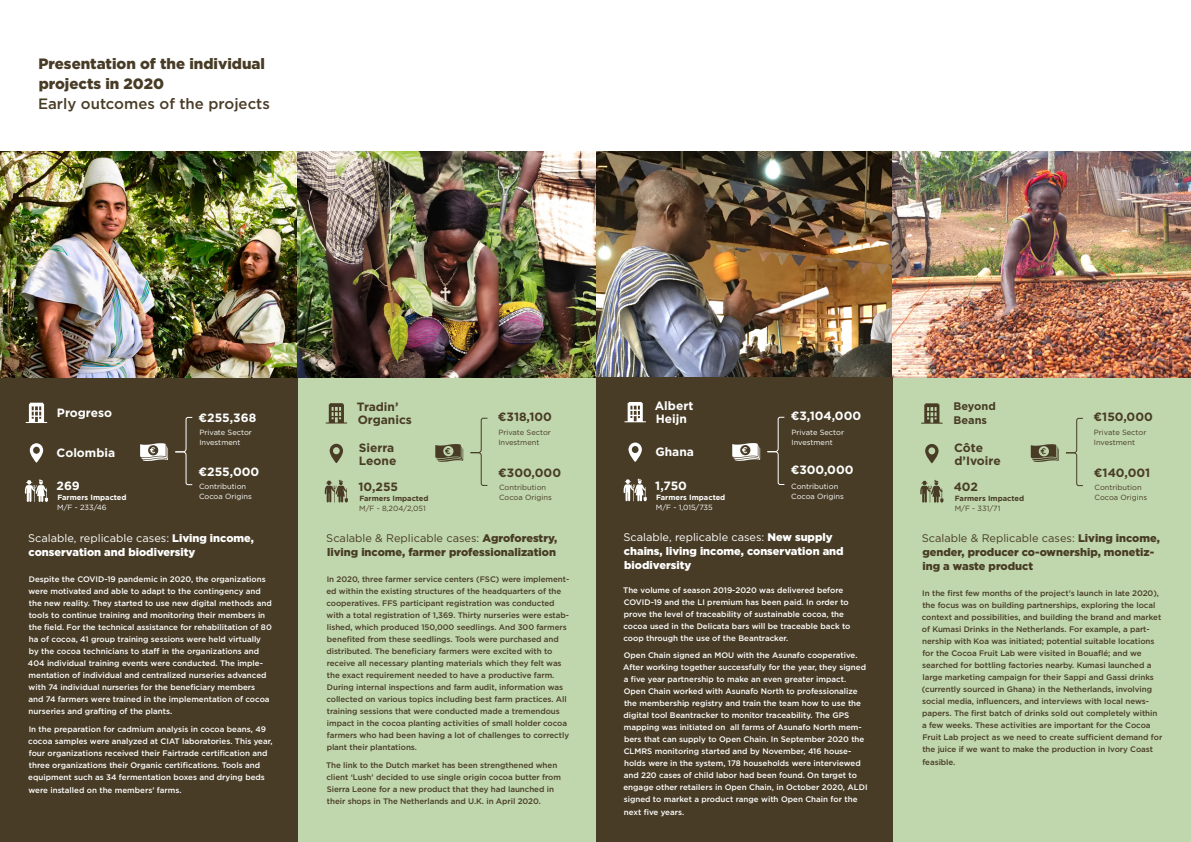
<style>
.page{position:relative;width:1191px;height:842px;background:#fff}
.page>*{position:absolute;margin:0;border:0;box-sizing:border-box;transform-origin:0 0}
.Header_2{font:900 15px/20px "Gotham";color:#483c26}
.Header_3{font:700 12px/13px "Gotham";color:#483c26}
.Header_3-2{font:700 12px/13px "Gotham";color:#fff}
.Header_3-3{font:900 11px/14px "Gotham";color:#483c26}
.Body{font:900 11px/14px "Gotham";color:#fff}
.Header_3-4{font:900 11px/14px "Gotham";color:#fff}
.Header_3-5{font:700 11px/14px "Gotham";color:#483c26}
.Body-2{font:500 8px/12px "Gotham";color:#fff}
.Header_3-6{font:500 8px/12px "Gotham";letter-spacing:-.005em;color:#483c26}
.Header_3-7{font:7.5px/10px "Gotham";color:#fff}
.Header_3-8{font:7.5px/10px "Gotham";color:#483c26}
.Header_3-9{font:700 7.5px/10px "Gotham";color:#483c26}
.Header_3-10{font:700 7.5px/10px "Gotham";color:#fff}
.s1{font-weight:500}
.s2{font-weight:400}
</style>
<div class="page">
<img style="left:0;top:152px;width:297px;height:226px">
<div style="left:0;top:378px;width:298px;height:464px;background:#483c26"></div>
<svg style="left:30px;top:443px;width:13px;height:20px"></svg>
<svg style="left:26px;top:403px;width:21px;height:20px"></svg>
<svg style="left:25px;top:479px;width:23px;height:23px"></svg>
<svg style="left:140px;top:443px;width:28px;height:18px"></svg>
<svg style="left:175px;top:417px;width:18px;height:68px"></svg>
<img style="left:596px;top:151px;width:297px;height:227px">
<img style="left:893px;top:151px;width:297px;height:228px">
<div style="left:595px;top:378px;width:298px;height:464px;background:#483c26"></div>
<svg style="left:628px;top:442px;width:14px;height:20px"></svg>
<svg style="left:624px;top:402px;width:22px;height:20px"></svg>
<svg style="left:623px;top:478px;width:24px;height:23px"></svg>
<svg style="left:732px;top:443px;width:28px;height:18px"></svg>
<svg style="left:767px;top:417px;width:18px;height:68px"></svg>
<img style="left:297px;top:152px;width:298px;height:227px">
<div style="left:298px;top:378px;width:297px;height:464px;background:#c0d6ad"></div>
<svg style="left:435px;top:444px;width:28px;height:18px"></svg>
<svg style="left:470px;top:418px;width:18px;height:68px"></svg>
<svg style="left:330px;top:444px;width:13px;height:19px"></svg>
<svg style="left:326px;top:403px;width:21px;height:21px"></svg>
<svg style="left:325px;top:479px;width:23px;height:24px"></svg>
<div style="left:893px;top:379px;width:298px;height:463px;background:#c0d6ad"></div>
<svg style="left:925px;top:444px;width:13px;height:19px"></svg>
<svg style="left:921px;top:403px;width:21px;height:21px"></svg>
<svg style="left:920px;top:480px;width:23px;height:23px"></svg>
<svg style="left:1030px;top:444px;width:28px;height:18px"></svg>
<svg style="left:1066px;top:418px;width:17px;height:68px"></svg>
<p class="Header_2" style="left:38px;top:53px;width:233px">Presentation of the individual projects in 2020<br><span class="s1">Early outcomes of the projects</span></p>
<p class="Header_3-2" style="left:57px;top:406px;width:57px">Progreso</p>
<p class="Header_3-2" style="left:57px;top:446px;width:60px">Colombia</p>
<p class="Header_3-2" style="left:57px;top:480px;width:25px">269</p>
<p class="Header_3-10" style="left:57px;top:493px;width:71px">Farmers Impacted<br><span class="s2">M/F - 233/46</span></p>
<p class="Header_3-2" style="left:199px;top:411px;width:59px">€255,368</p>
<p class="Header_3-7" style="left:199px;top:428px;width:54px">Private Sector<br>Investment</p>
<p class="Header_3-7" style="left:199px;top:481px;width:54px">Contribution<br>Cocoa Origins</p>
<p class="Header_3-2" style="left:199px;top:465px;width:62px">€255,000</p>
<p class="Header_3" style="left:357px;top:400px;width:56px">Tradin’<br>Organics</p>
<p class="Header_3" style="left:359px;top:441px;width:39px">Sierra<br>Leone</p>
<p class="Header_3" style="left:358px;top:480px;width:41px">10,255</p>
<p class="Header_3-9" style="left:359px;top:493px;width:71px">Farmers Impacted<br><span class="s2">M/F - 8,204/2,051</span></p>
<p class="Header_3" style="left:498px;top:410px;width:56px">€318,100</p>
<p class="Header_3-8" style="left:498px;top:427px;width:54px">Private Sector<br>Investment</p>
<p class="Header_3-8" style="left:499px;top:482px;width:54px">Contribution<br>Cocoa Origins</p>
<p class="Header_3" style="left:498px;top:466px;width:64px">€300,000</p>
<p class="Header_3-2" style="left:655px;top:399px;width:40px">Albert<br>Heijn</p>
<p class="Header_3-2" style="left:655px;top:446px;width:40px">Ghana</p>
<p class="Header_3-2" style="left:655px;top:479px;width:33px">1,750</p>
<p class="Header_3-10" style="left:656px;top:492px;width:71px">Farmers Impacted<br><span class="s2">M/F - 1,015/735</span></p>
<p class="Header_3-2" style="left:790px;top:409px;width:72px">€3,104,000</p>
<p class="Header_3-7" style="left:791px;top:427px;width:54px">Private Sector<br>Investment</p>
<p class="Header_3-7" style="left:791px;top:481px;width:54px">Contribution<br>Cocoa Origins</p>
<p class="Header_3-2" style="left:790px;top:463px;width:64px">€300,000</p>
<p class="Header_3-5" style="left:953px;top:399px;width:44px">Beyond<br>Beans</p>
<p class="Header_3" style="left:954px;top:441px;width:48px">Côte d’Ivoire</p>
<p class="Header_3" style="left:953px;top:480px;width:26px">402</p>
<p class="Header_3-9" style="left:954px;top:493px;width:71px">Farmers Impacted<br><span class="s2">M/F - 331/71</span></p>
<p class="Header_3" style="left:1093px;top:411px;width:61px">€150,000</p>
<p class="Header_3-8" style="left:1093px;top:427px;width:54px">Private Sector<br>Investment</p>
<p class="Header_3-8" style="left:1094px;top:482px;width:54px">Contribution<br>Cocoa Origins</p>
<p class="Header_3" style="left:1093px;top:466px;width:58px">€140,001</p>
<p class="Header_3-4" style="left:28px;top:531px;width:227px"><span class="s2">Scalable, replicable cases:</span> Living income, conservation and biodiversity</p>
<p class="Body-2" style="left:28px;top:573px;width:245px">Despite the COVID-19 pandemic in 2020, the organizations were motivated and able to adapt to the contingency and the new reality. They started to use new digital methods and tools to continue training and monitoring their members in the field. For the technical assistance for rehabilitation of 80 ha of cocoa, 41 group training sessions were held virtually by the cocoa technicians to staff in the organizations and 404 individual training events were conducted. The imple&shy;mentation of individual and centralized nurseries advanced with 74 individual nurseries for the beneficiary members<br>and 74 farmers were trained in the implementation of cocoa nurseries and grafting of the plants.</p>
<p class="Body-2" style="left:28px;top:723px;width:246px">In the preparation for cadmium analysis in cocoa beans, 49 cocoa samples were analyzed at CIAT laboratories. This year, four organizations received their Fairtrade certification and three organizations their Organic certifications. Tools and equipment such as 34 fermentation boxes and drying beds</p>
<p class="Body-2" style="left:29px;top:784px;width:155px">were installed on the members' farms.</p>
<p class="Header_3-3" style="left:326px;top:531px;width:232px"><span class="s2">Scalable &amp; Replicable cases:</span> Agroforestry, living income, farmer professionalization</p>
<p class="Header_3-6" style="left:326px;top:573px;width:244px">In 2020, three farmer service centers (FSC) were implement&shy;ed within the existing structures of the headquarters of the cooperatives. FFS participant registration was conducted with a total registration of 1,369. Thirty nurseries were estab&shy;lished, which produced 150,000 seedlings. And 300 farmers benefited from these seedlings. Tools were purchased and distributed. The beneficiary farmers were excited with to receive all necessary planting materials which they felt was the exact requirement needed to have a productive farm.<br>During internal inspections and farm audit, information was collected on various topics including best farm practices. All training sessions that were conducted made a tremendous impact in the cocoa planting activities of small holder cocoa farmers who had been having a lot of challenges to correctly plant their plantations.</p>
<p class="Header_3-6" style="left:326px;top:759px;width:236px">The link to the Dutch market has been strengthened when client ‘Lush’ decided to use single origin cocoa butter from Sierra Leone for a new product that they had launched in their shops in The Netherlands and U.K. in April 2020.</p>
<p class="Body" style="left:623px;top:530px;width:222px"><span class="s2">Scalable, replicable cases:</span> New supply chains, living income, conservation and biodiversity</p>
<p class="Body-2" style="left:623px;top:584px;width:229px">The volume of season 2019-2020 was delivered before COVID-19 and the LI premium has been paid. In order to prove the level of traceability of sustainable cocoa, the cocoa used in the Delicata bars will be traceable back to coop through the use of the Beantracker.</p>
<p class="Body-2" style="left:623px;top:649px;width:246px">Open Chain signed an MOU with the Asunafo cooperative.<br>After working together successfully for the year, they signed a five year partnership to make an even greater impact.<br>Open Chain worked with Asunafo North to professionalize the membership registry and train the team how to use the digital tool Beantracker to monitor traceability. The GPS mapping was initiated on all farms of Asunafo North mem&shy;bers that can supply to Open Chain. In September 2020 the CLMRS monitoring started and by November, 416 house&shy;holds were in the system, 178 households were interviewed and 220 cases of child labor had been found. On target to engage other retailers in Open Chain, in October 2020, ALDI signed to market a product range with Open Chain for the</p>
<p class="Body-2" style="left:624px;top:806px;width:62px">next five years.</p>
<p class="Header_3-3" style="left:921px;top:531px;width:239px"><span class="s2">Scalable &amp; Replicable cases:</span> Living income, gender, producer co-ownership, monetiz&shy;ing a waste product</p>
<p class="Header_3-6" style="left:922px;top:587px;width:242px">In the first few months of the project’s launch in late 2020), the focus was on building partnerships, exploring the local context and possibilities, and building the brand and market of Kumasi Drinks in the Netherlands. For example, a part&shy;nership with Koa was initiated; potential suitable locations for the Cocoa Fruit Lab were visited in Bouaflé; and we searched for bottling factories nearby. Kumasi launched a large marketing campaign for their Sappi and Gassi drinks (currently sourced in Ghana) in the Netherlands, involving social media, influencers, and interviews with local news&shy;papers. The first batch of drinks sold out completely within a few weeks. These activities are important for the Cocoa Fruit Lab project as we need to create sufficient demand for the juice if we want to make the production in Ivory Coast feasible.</p>
</div>
